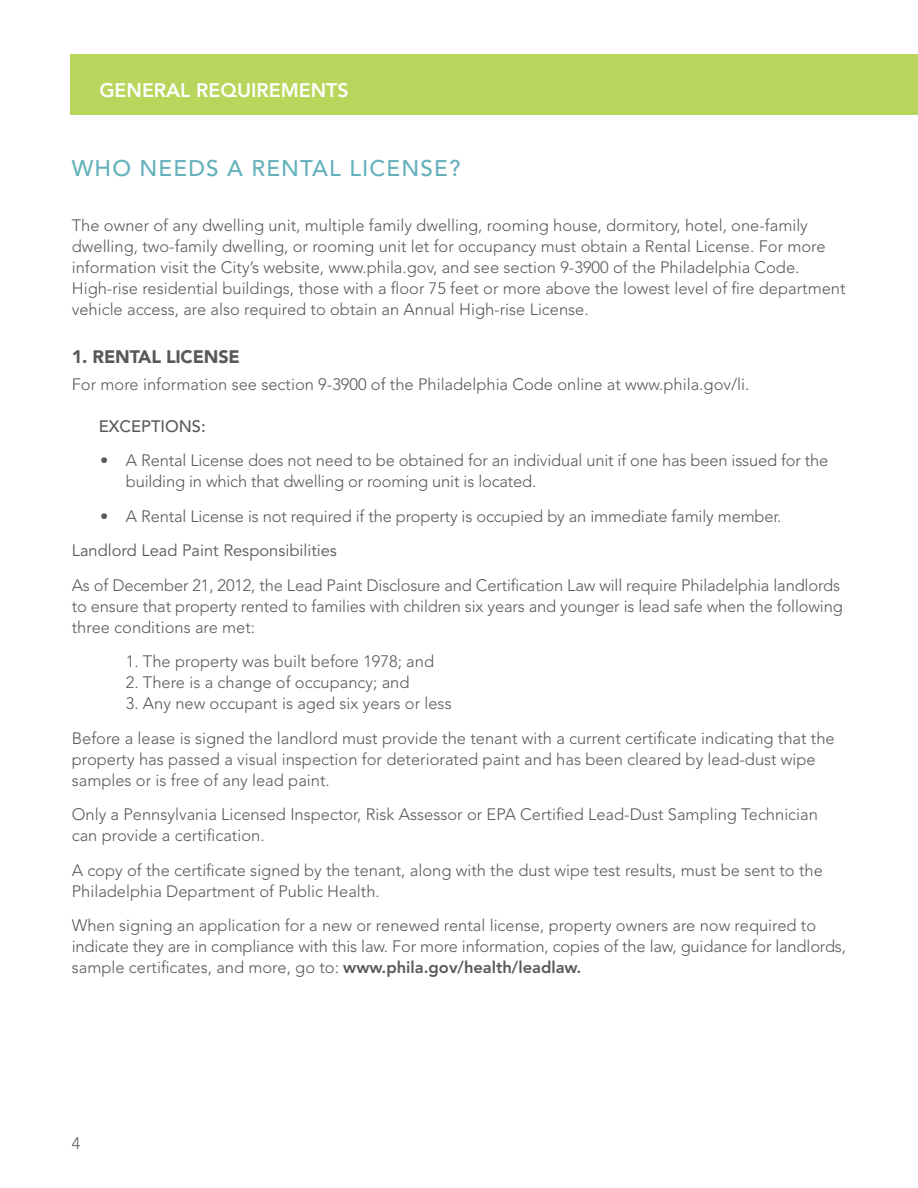
<style>
.page{position:relative;width:918px;height:1188px;background:#fff}
.page>*{position:absolute;margin:0;border:0;box-sizing:border-box;transform-origin:0 0}
.t1{font:500 22.5px "Avenir LT Std";letter-spacing:.05em;color:#64b1bb}
.t2{font:800 19.5px "Avenir LT Std";color:#fff}
.t3{font:900 18px "Avenir LT Std";letter-spacing:-.01em;color:#58595b}
.t4{font:300 16.5px/21px "Avenir LT Std";color:#58595b}
.t5{font:16.5px "Avenir LT Std";color:#58595b}
.t6{font:500 16.5px "Avenir LT Std";color:#58595b}
.s1{font-weight:800}
</style>
<div class="page">
<div style="left:70px;top:55px;width:848px;height:60px;background:#b8d65b"></div>
<p class="t2" style="left:99px;top:78px;width:251px">GENERAL REQUIREMENTS</p>
<h1 class="t1" style="left:72px;top:155px;width:390px">WHO NEEDS A RENTAL LICENSE?</h1>
<p class="t4" style="left:72px;top:214px;width:775px">The owner of any dwelling unit, multiple family dwelling, rooming house, dormitory, hotel, one-family dwelling, two-family dwelling, or rooming unit let for occupancy must obtain a Rental License. For more information visit the City’s website, www.phila.gov, and see section 9-3900 of the Philadelphia Code.<br>High-rise residential buildings, those with a floor 75 feet or more above the lowest level of fire department vehicle access, are also required to obtain an Annual High-rise License.</p>
<p class="t3" style="left:72px;top:345px;width:170px">1. RENTAL LICENSE</p>
<p class="t4" style="left:72px;top:374px;width:679px">For more information see section 9-3900 of the Philadelphia Code online at www.phila.gov/li.</p>
<p class="t6" style="left:99px;top:416px;width:108px">EXCEPTIONS:</p>
<p class="t4" style="left:126px;top:450px;width:704px;text-indent:-25px">• A Rental License does not need to be obtained for an individual unit if one has been issued for the building in which that dwelling or rooming unit is located.</p>
<p class="t4" style="left:100px;top:505px;width:683px">• A Rental License is not required if the property is occupied by an immediate family member.</p>
<p class="t5" style="left:72px;top:541px;width:267px">Landlord Lead Paint Responsibilities</p>
<p class="t4" style="left:72px;top:574px;width:773px">As of December 21, 2012, the Lead Paint Disclosure and Certification Law will require Philadelphia landlords to ensure that property rented to families with children six years and younger is lead safe when the following three conditions are met:</p>
<p class="t4" style="left:126px;top:651px;width:310px">1. The property was built before 1978; and</p>
<p class="t4" style="left:126px;top:672px;width:285px">2. There is a change of occupancy; and</p>
<p class="t4" style="left:72px;top:686px;width:764px;line-height:34.5px;text-indent:54px">3. Any new occupant is aged six years or less<br>Before a lease is signed the landlord must provide the tenant with a current certificate indicating that the</p>
<p class="t4" style="left:72px;top:748px;width:746px">property has passed a visual inspection for deteriorated paint and has been cleared by lead-dust wipe samples or is free of any lead paint.</p>
<p class="t4" style="left:72px;top:804px;width:748px">Only a Pennsylvania Licensed Inspector, Risk Assessor or EPA Certified Lead-Dust Sampling Technician can provide a certification.</p>
<p class="t4" style="left:72px;top:860px;width:753px">A copy of the certificate signed by the tenant, along with the dust wipe test results, must be sent to the<br>Philadelphia Department of Public Health.</p>
<p class="t4" style="left:72px;top:915px;width:776px">When signing an application for a new or renewed rental license, property owners are now required to indicate they are in compliance with this law. For more information, copies of the law, guidance for landlords, sample certificates, and more, go to: <span class="s1">www.phila.gov/health/leadlaw.</span></p>
<p class="t4" style="left:72px;top:1133px;width:10px">4</p>
</div>
